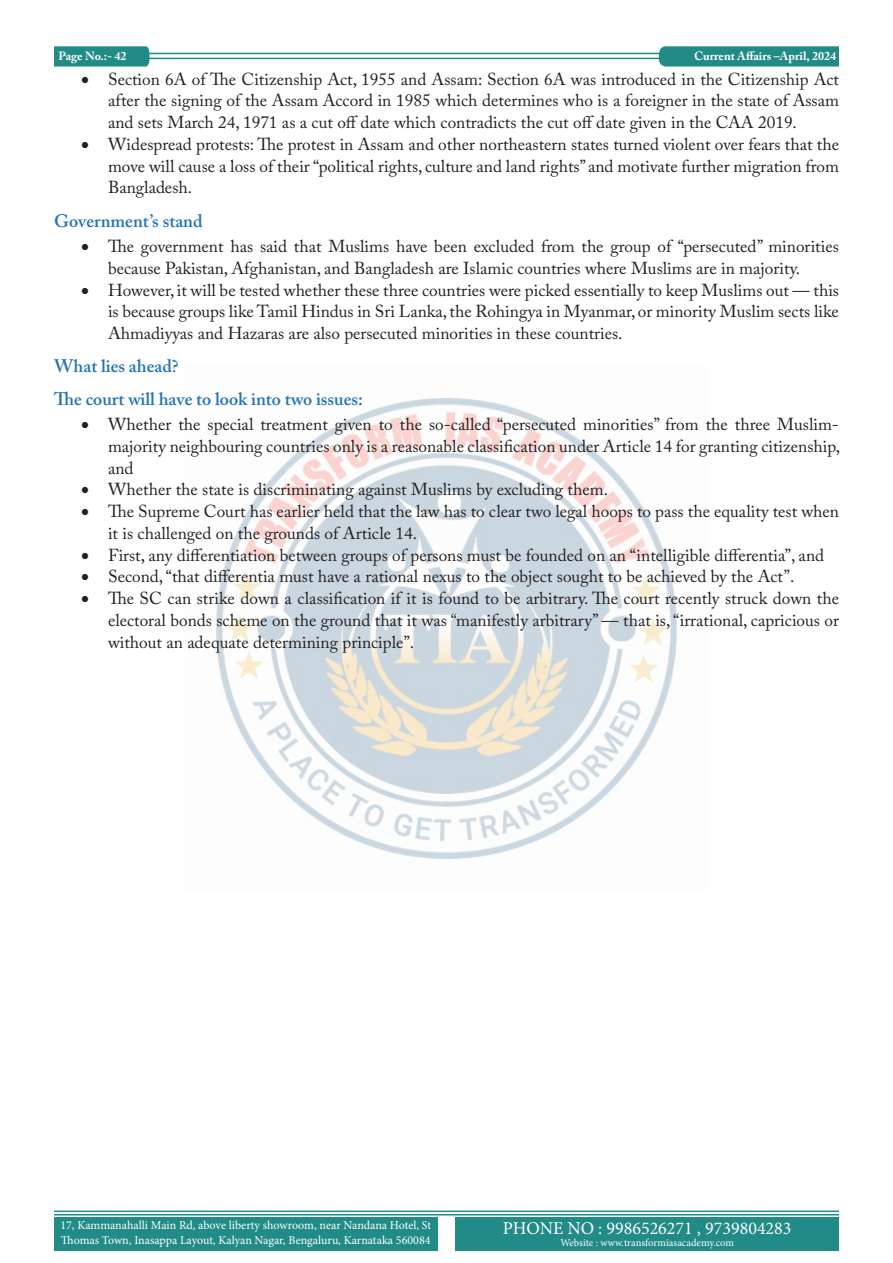
<style>
.page{position:relative;width:893px;height:1263px;background:#fff}
.page>*{position:absolute;margin:0;border:0;box-sizing:border-box;transform-origin:0 0}
.Sub_heading{font:600 18px "Adobe Caslon Pro";color:#2374b6}
.t1{font:18px "Minion Pro";color:#fff}
.t2{font:17.25px/21.8px "Adobe Caslon Pro";color:#231f20;text-align:justify}
.t3{font:12px/14.4px "Minion Pro";letter-spacing:-.005em;color:#fff}
.t4{font:700 12px "Adobe Caslon Pro";color:#fff}
.t5{font:10.5px "Minion Pro";color:#fff}
</style>
<div class="page">
<hr style="left:148px;top:53px;width:691px;height:1px;background:#208b87">
<hr style="left:148px;top:58px;width:690px;height:1px;background:#208b87">
<svg style="left:54px;top:46px;width:96px;height:21px;background:#2a908c"></svg>
<svg style="left:659px;top:46px;width:180px;height:21px;background:#29908c"></svg>
<hr style="left:54px;top:1210px;width:785px;height:2px;background:#208b87">
<hr style="left:54px;top:1214px;width:785px;height:1px;background:#208b87">
<div style="left:54px;top:1217px;width:383px;height:34px;background:#208b87"></div>
<div style="left:455px;top:1217px;width:384px;height:34px;background:#208b87"></div>
<img style="left:216px;top:398px;width:461px;height:461px">
<p class="t4" style="left:59px;top:49px;width:70px">Page No.:- 42</p>
<p class="t4" style="left:694px;top:49px;width:143px">Current Affairs –April, 2024</p>
<p class="t2" style="left:108px;top:68px;width:733px;text-indent:-27px">• Section 6A of The Citizenship Act, 1955 and Assam: Section 6A was introduced in the Citizenship Act after the signing of the Assam Accord in 1985 which determines who is a foreigner in the state of Assam and sets March 24, 1971 as a cut off date which contradicts the cut off date given in the CAA 2019.</p>
<p class="t2" style="left:108px;top:133px;width:732px;text-indent:-27px">• Widespread protests: The protest in Assam and other northeastern states turned violent over fears that the move will cause a loss of their “political rights, culture and land rights” and motivate further migration from Bangladesh.</p>
<p class="Sub_heading" style="left:54px;top:210px;width:150px">Government’s stand</p>
<p class="t2" style="left:108px;top:235px;width:732px;text-indent:-27px">• The government has said that Muslims have been excluded from the group of “persecuted” minorities because Pakistan, Afghanistan, and Bangladesh are Islamic countries where Muslims are in majority.</p>
<p class="t2" style="left:108px;top:279px;width:733px;text-indent:-27px">• However, it will be tested whether these three countries were picked essentially to keep Muslims out — this is because groups like Tamil Hindus in Sri Lanka, the Rohingya in Myanmar, or minority Muslim sects like Ahmadiyyas and Hazaras are also persecuted minorities in these countries.</p>
<p class="Sub_heading" style="left:54px;top:356px;width:126px">What lies ahead?</p>
<p class="Sub_heading" style="left:54px;top:388px;width:311px">The court will have to look into two issues:</p>
<p class="t2" style="left:108px;top:413px;width:734px;text-indent:-27px">• Whether the special treatment given to the so-called “persecuted minorities” from the three Muslim&shy;majority neighbouring countries only is a reasonable classification under Article 14 for granting citizenship, and</p>
<p class="t2" style="left:81px;top:479px;width:529px">• Whether the state is discriminating against Muslims by excluding them.</p>
<p class="t2" style="left:108px;top:500px;width:732px;text-indent:-27px">• The Supreme Court has earlier held that the law has to clear two legal hoops to pass the equality test when it is challenged on the grounds of Article 14.</p>
<p class="t2" style="left:81px;top:544px;width:745px">• First, any differentiation between groups of persons must be founded on an “intelligible differentia”, and</p>
<p class="t2" style="left:81px;top:566px;width:715px">• Second, “that differentia must have a rational nexus to the object sought to be achieved by the Act”.</p>
<p class="t2" style="left:108px;top:587px;width:732px;text-indent:-27px">• The SC can strike down a classification if it is found to be arbitrary. The court recently struck down the electoral bonds scheme on the ground that it was “manifestly arbitrary” — that is, “irrational, capricious or without an adequate determining principle”.</p>
<p class="t3" style="left:60px;top:1218px;width:372px">17, Kammanahalli Main Rd, above liberty showroom, near Nandana Hotel, St<br>Thomas Town, Inasappa Layout, Kalyan Nagar, Bengaluru, Karnataka 560084</p>
<p class="t1" style="left:503px;top:1216px;width:290px">PHONE NO : 9986526271 , 9739804283</p>
<p class="t5" style="left:560px;top:1236px;width:175px">Website : www.transformiasacademy.com</p>
</div>
